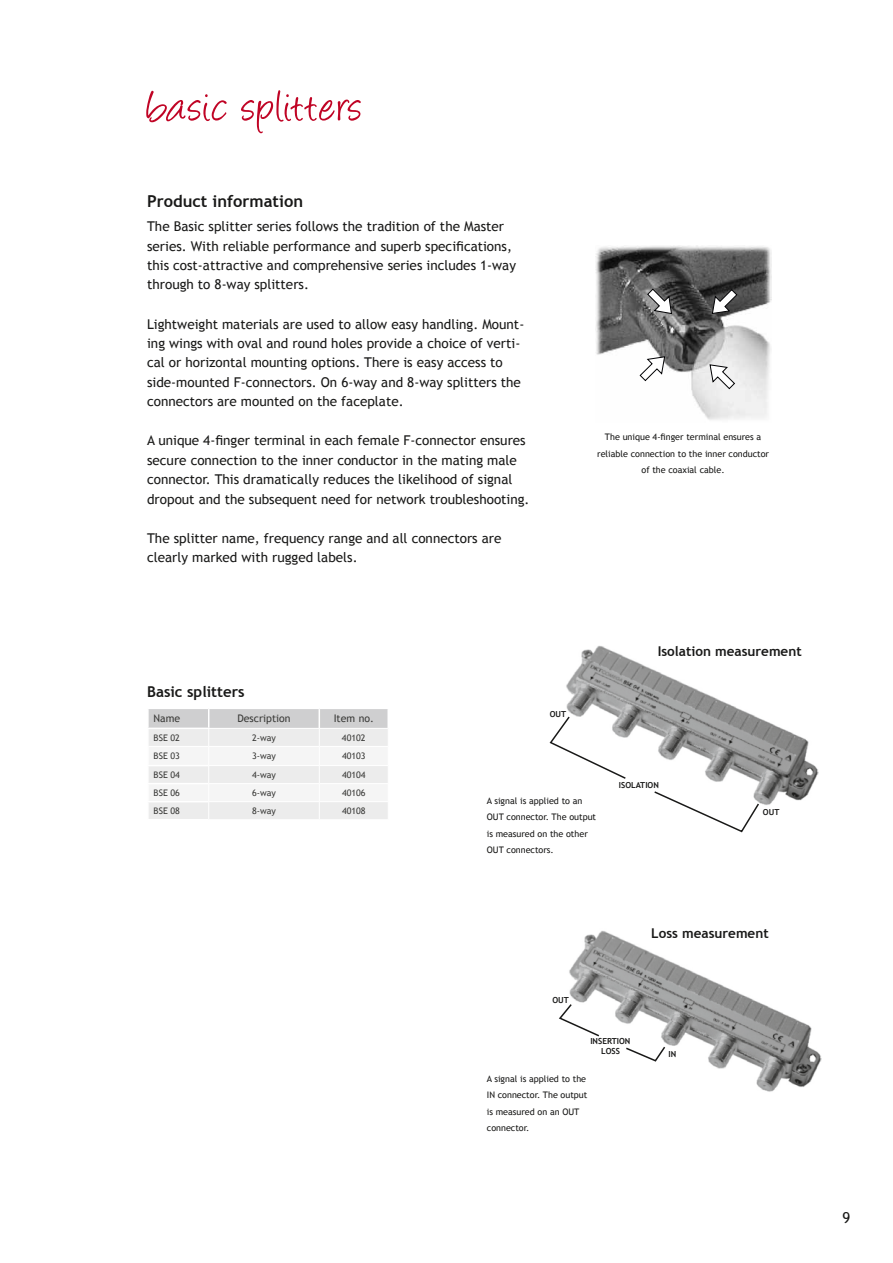
<style>
.page{position:relative;width:893px;height:1263px;background:#fff}
.page>*{position:absolute;margin:0;border:0;box-sizing:border-box;transform-origin:0 0}
.t1{font:51px "Angelina";letter-spacing:.03em;color:#c00425}
.t2{font:700 16.5px "Trebuchet MS";color:#191918}
.t3{font:700 15px "Trebuchet MS";color:#191918}
.t4{font:15px "Trebuchet MS";color:#191918}
.t5{font:13.5px/19.5px "Trebuchet MS";color:#191918}
.t6{font:700 13.5px "Trebuchet MS";color:#191918}
.t7{font:10.5px "Trebuchet MS";color:#3b3b39}
.t8{font:9px/16.5px "Trebuchet MS";color:#191918}
.t9{font:9px "Trebuchet MS";color:#3b3b39}
.t10{font:700 8.4px/10.1px "Trebuchet MS";color:#191918;text-align:center}
.t11{font:700 8.25px "Trebuchet MS";color:#191918}
</style>
<div class="page">
<svg style="left:148px;top:709px;width:240px;height:110px"></svg>
<img style="left:569px;top:930px;width:253px;height:162px">
<svg style="left:559px;top:1002px;width:42px;height:36px"></svg>
<svg style="left:624px;top:1045px;width:43px;height:17px"></svg>
<img style="left:566px;top:645px;width:252px;height:160px">
<svg style="left:549px;top:715px;width:78px;height:65px"></svg>
<svg style="left:653px;top:790px;width:107px;height:43px"></svg>
<img style="left:595px;top:246px;width:176px;height:174px">
<svg style="left:711px;top:288px;width:27px;height:26px"></svg>
<svg style="left:646px;top:288px;width:26px;height:27px"></svg>
<svg style="left:639px;top:356px;width:27px;height:26px"></svg>
<svg style="left:709px;top:364px;width:27px;height:26px"></svg>
<h1 class="t1" style="left:147px;top:85px;width:216px">basic splitters</h1>
<p class="t2" style="left:147px;top:191px;width:157px">Product information</p>
<p class="t5" style="left:147px;top:217px;width:370px">The Basic splitter series follows the tradition of the Master series. With reliable performance and superb specifications, this cost-attractive and comprehensive series includes 1‑way through to 8‑way splitters.</p>
<p class="t5" style="left:147px;top:314px;width:379px">Lightweight materials are used to allow easy handling. Mount&shy;ing wings with oval and round holes provide a choice of verti&shy;cal or horizontal mounting options. There is easy access to side-mounted F‑connectors. On 6‑way and 8‑way splitters the connectors are mounted on the faceplate.</p>
<p class="t5" style="left:147px;top:431px;width:384px">A unique 4-finger terminal in each female F-connector ensures secure connection to the inner conductor in the mating male connector. This dramatically reduces the likelihood of signal dropout and the subsequent need for network troubleshooting.</p>
<p class="t5" style="left:147px;top:529px;width:356px">The splitter name, frequency range and all connectors are clearly marked with rugged labels.</p>
<p class="t3" style="left:147px;top:682px;width:99px">Basic splitters</p>
<p class="t8" style="left:597px;top:429px;width:173px;text-align:center">The unique 4-finger terminal ensures a reliable connection to the inner conductor of the coaxial cable.</p>
<p class="t6" style="left:658px;top:643px;width:145px">Isolation measurement</p>
<p class="t7" style="left:154px;top:712px;width:28px">Name</p>
<p class="t7" style="left:237px;top:712px;width:55px">Description</p>
<p class="t7" style="left:334px;top:712px;width:42px">Item no.</p>
<p class="t9" style="left:154px;top:732px;width:28px">BSE 02</p>
<p class="t9" style="left:252px;top:732px;width:25px">2-way</p>
<p class="t9" style="left:342px;top:732px;width:25px">40102</p>
<p class="t9" style="left:154px;top:751px;width:28px">BSE 03</p>
<p class="t9" style="left:252px;top:751px;width:25px">3-way</p>
<p class="t9" style="left:342px;top:751px;width:25px">40103</p>
<p class="t9" style="left:154px;top:769px;width:28px">BSE 04</p>
<p class="t9" style="left:252px;top:769px;width:25px">4-way</p>
<p class="t9" style="left:342px;top:769px;width:25px">40104</p>
<p class="t9" style="left:154px;top:787px;width:28px">BSE 06</p>
<p class="t9" style="left:252px;top:787px;width:25px">6-way</p>
<p class="t9" style="left:342px;top:787px;width:25px">40106</p>
<p class="t9" style="left:154px;top:805px;width:28px">BSE 08</p>
<p class="t9" style="left:252px;top:805px;width:25px">8-way</p>
<p class="t9" style="left:342px;top:805px;width:25px">40108</p>
<p class="t11" style="left:550px;top:709px;width:18px">OUT</p>
<p class="t8" style="left:487px;top:793px;width:111px">A signal is applied to an<br>OUT connector. The output is measured on the other<br>OUT connectors.</p>
<p class="t11" style="left:619px;top:780px;width:41px">ISOLATION</p>
<p class="t11" style="left:763px;top:807px;width:18px">OUT</p>
<p class="t10" style="left:552px;top:995px;width:18px">OUT</p>
<p class="t6" style="left:651px;top:925px;width:119px">Loss measurement</p>
<p class="t10" style="left:590px;top:1036px;width:42px">INSERTION<br>LOSS</p>
<p class="t8" style="left:487px;top:1070px;width:102px">A signal is applied to the<br>IN connector. The output is measured on an OUT connector.</p>
<p class="t10" style="left:668px;top:1049px;width:9px">IN</p>
<p class="t4" style="left:843px;top:1209px;width:9px">9</p>
</div>
